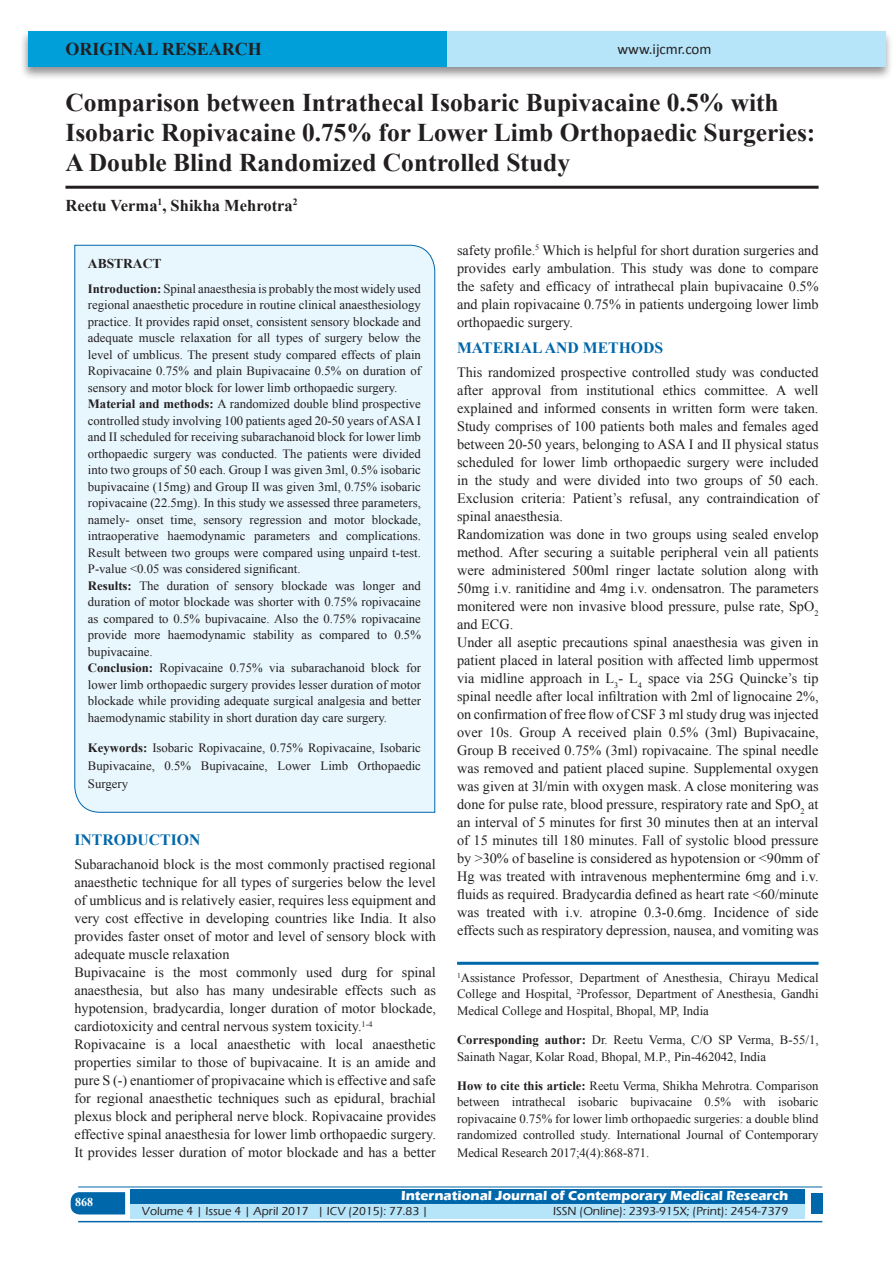
<style>
.page{position:relative;width:893px;height:1263px;background:#fff}
.page>*{position:absolute;margin:0;border:0;box-sizing:border-box;transform-origin:0 0}
.A_Title_New{font:700 25.5px/30px "Times New Roman";color:#231f20}
.AT_new{font:700 18px "Times New Roman";color:#231f20}
.AU-New{font:700 16.5px "Times New Roman";color:#231f20}
.t1{font:700 15.75px "Times New Roman";color:#0067aa}
.t2{font:15px "Calibri";color:#231f20}
.TX_New{font:14.25px/18px "Times New Roman";color:#231f20;text-align:justify}
.t3{font:700 13.5px "Eras ITC";color:#fff}
.t4{font:700 13.5px "Times New Roman";color:#231f20}
.HTC_new{font:12.75px/16.5px "Times New Roman";color:#231f20;text-align:justify}
.Affi_New{font:12.75px/16.5px "Times New Roman";color:#231f20;text-align:justify}
.Corresponding{font:12.75px/16.5px "Times New Roman";color:#231f20}
.t5{font:500 12px "Eras ITC";color:#231f20}
.t6{font:700 12px "Times New Roman";color:#fff}
.s1{font-weight:700}
</style>
<div class="page">
<div style="left:19px;top:29px;width:874px;height:52px;background:#231f20;opacity:.5"></div>
<div style="left:28px;top:31px;width:857px;height:35px;background:#b6e4f9"></div>
<div style="left:28px;top:31px;width:418px;height:35px;background:#009fda"></div>
<svg style="left:71px;top:1192px;width:54px;height:22px"></svg>
<div style="left:130px;top:1189px;width:674px;height:15px;background:#0067aa"></div>
<div style="left:130px;top:1204px;width:674px;height:15px;background:#b6e4f9"></div>
<hr style="left:78px;top:1186px;width:744px;height:1px;background:#0067aa">
<hr style="left:78px;top:1221px;width:744px;height:1px;background:#0067aa">
<div style="left:811px;top:1193px;width:11px;height:21px;background:#0067aa"></div>
<hr style="left:65px;top:186px;width:754px;height:3px;background:#231f20">
<div style="left:74px;top:244px;width:361px;height:569px;background:#e8f6fd"></div>
<hr style="left:457px;top:962px;width:362px;height:3px;background:#0067aa">
<p class="AT_new" style="left:65px;top:36px;width:198px">ORIGINAL RESEARCH</p>
<p class="t2" style="left:617px;top:40px;width:96px">www.ijcmr.com</p>
<p class="A_Title_New" style="left:65px;top:87px;width:751px">Comparison between Intrathecal Isobaric Bupivacaine 0.5% with<br>Isobaric Ropivacaine 0.75% for Lower Limb Orthopaedic Surgeries:<br>A Double Blind Randomized Controlled Study</p>
<p class="AU-New" style="left:65px;top:194px;width:234px">Reetu Verma<sup>1</sup>, Shikha Mehrotra<sup>2</sup></p>
<p class="t4" style="left:88px;top:254px;width:75px">ABSTRACT</p>
<p class="HTC_new" style="left:88px;top:280px;width:335px;text-align:left"><span class="s1">Introduction:</span> Spinal anaesthesia is probably the most widely used regional anaesthetic procedure in routine clinical anaesthesiology practice. It provides rapid onset, consistent sensory blockade and adequate muscle relaxation for all types of surgery below the level of umblicus. The present study compared effects of plain Ropivacaine 0.75% and plain Bupivacaine 0.5% on duration of sensory and motor block for lower limb orthopaedic surgery.<br><span class="s1">Material and methods:</span> A randomized double blind prospective controlled study involving 100 patients aged 20-50 years of ASA I and II scheduled for receiving subarachanoid block for lower limb orthopaedic surgery was conducted. The patients were divided into two groups of 50 each. Group I was given 3ml, 0.5% isobaric bupivacaine (15mg) and Group II was given 3ml, 0.75% isobaric ropivacaine (22.5mg). In this study we assessed three parameters, namely- onset time, sensory regression and motor blockade, intraoperative haemodynamic parameters and complications.<br>Result between two groups were compared using unpaird t-test.<br>P-value ˂0.05 was considered significant.<br><span class="s1">Results:</span> The duration of sensory blockade was longer and duration of motor blockade was shorter with 0.75% ropivacaine as compared to 0.5% bupivacaine. Also the 0.75% ropivacaine provide more haemodynamic stability as compared to 0.5% bupivacaine.<br><span class="s1">Conclusion:</span> Ropivacaine 0.75% via subarachanoid block for lower limb orthopaedic surgery provides lesser duration of motor blockade while providing adequate surgical analgesia and better haemodynamic stability in short duration day care surgery.</p>
<p class="HTC_new" style="left:88px;top:739px;width:335px;line-height:18px"><span class="s1">Keywords:</span> Isobaric Ropivacaine, 0.75% Ropivacaine, Isobaric Bupivacaine, 0.5% Bupivacaine, Lower Limb Orthopaedic Surgery</p>
<h1 class="t1" style="left:74px;top:829px;width:127px">INTRODUCTION</h1>
<p class="TX_New" style="left:74px;top:855px;width:363px">Subarachanoid block is the most commonly practised regional anaesthetic technique for all types of surgeries below the level of umblicus and is relatively easier, requires less equipment and very cost effective in developing countries like India. It also provides faster onset of motor and level of sensory block with adequate muscle relaxation</p>
<p class="TX_New" style="left:74px;top:963px;width:363px">Bupivacaine is the most commonly used durg for spinal anaesthesia, but also has many undesirable effects such as hypotension, bradycardia, longer duration of motor blockade, cardiotoxicity and central nervous system toxicity.<sup>1-4</sup></p>
<p class="TX_New" style="left:74px;top:1035px;width:363px">Ropivacaine is a local anaesthetic with local anaesthetic properties similar to those of bupivacaine. It is an amide and pure S (-) enantiomer of propivacaine which is effective and safe for regional anaesthetic techniques such as epidural, brachial plexus block and peripheral nerve block. Ropivacaine provides effective spinal anaesthesia for lower limb orthopaedic surgery.<br>It provides lesser duration of motor blockade and has a better</p>
<p class="TX_New" style="left:457px;top:241px;width:363px">safety profile.<sup>5</sup> Which is helpful for short duration surgeries and provides early ambulation. This study was done to compare the safety and efficacy of intrathecal plain bupivacaine 0.5% and plain ropivacaine 0.75% in patients undergoing lower limb orthopaedic surgery.</p>
<h1 class="t1" style="left:457px;top:336px;width:208px">MATERIAL AND METHODS</h1>
<p class="TX_New" style="left:457px;top:363px;width:363px">This randomized prospective controlled study was conducted after approval from institutional ethics committee. A well explained and informed consents in written form were taken.<br>Study comprises of 100 patients both males and females aged between 20-50 years, belonging to ASA I and II physical status scheduled for lower limb orthopaedic surgery were included in the study and were divided into two groups of 50 each.<br>Exclusion criteria: Patient’s refusal, any contraindication of spinal anaesthesia.</p>
<p class="TX_New" style="left:457px;top:525px;width:363px">Randomization was done in two groups using sealed envelop method. After securing a suitable peripheral vein all patients were administered 500ml ringer lactate solution along with 50mg i.v. ranitidine and 4mg i.v. ondensatron. The parameters monitered were non invasive blood pressure, pulse rate, SpO<sub>2 </sub>and ECG.</p>
<p class="TX_New" style="left:457px;top:633px;width:363px">Under all aseptic precautions spinal anaesthesia was given in patient placed in lateral position with affected limb uppermost via midline approach in L<sub>3</sub>- L<sub>4</sub> space via 25G Quincke’s tip spinal needle after local infiltration with 2ml of lignocaine 2%, on confirmation of free flow of CSF 3 ml study drug was injected over 10s. Group A received plain 0.5% (3ml) Bupivacaine, Group B received 0.75% (3ml) ropivacaine. The spinal needle was removed and patient placed supine. Supplemental oxygen was given at 3l/min with oxygen mask. A close monitering was done for pulse rate, blood pressure, respiratory rate and SpO<sub>2</sub> at an interval of 5 minutes for first 30 minutes then at an interval of 15 minutes till 180 minutes. Fall of systolic blood pressure by &gt;30% of baseline is considered as hypotension or ˂90mm of Hg was treated with intravenous mephentermine 6mg and i.v. fluids as required. Bradycardia defined as heart rate ˂60/minute was treated with i.v. atropine 0.3-0.6mg. Incidence of side effects such as respiratory depression, nausea, and vomiting was</p>
<p class="Affi_New" style="left:457px;top:969px;width:363px"><sup>1</sup>Assistance Professor, Department of Anesthesia, Chirayu Medical College and Hospital, <sup>2</sup>Professor, Department of Anesthesia, Gandhi Medical College and Hospital, Bhopal, MP, India</p>
<p class="Corresponding" style="left:457px;top:1031px;width:363px"><span class="s1">Corresponding author:</span> Dr. Reetu Verma, C/O SP Verma, B-55/1,<br>Sainath Nagar, Kolar Road, Bhopal, M.P., Pin-462042, India</p>
<p class="HTC_new" style="left:457px;top:1077px;width:363px"><span class="s1">How to cite this article:</span> Reetu Verma, Shikha Mehrotra. Comparison between intrathecal isobaric bupivacaine 0.5% with isobaric ropivacaine 0.75% for lower limb orthopaedic surgeries: a double blind randomized controlled study. International Journal of Contemporary</p>
<p class="HTC_new" style="left:457px;top:1144px;width:194px">Medical Research 2017;4(4):868-871.</p>
<h4 class="t6" style="left:75px;top:1194px;width:19px">868</h4>
<p class="t3" style="left:401px;top:1188px;width:389px">International Journal of Contemporary Medical Research</p>
<p class="t5" style="left:142px;top:1204px;width:288px">Volume 4 | Issue 4 | April 2017 | ICV (2015): 77.83 |</p>
<p class="t5" style="left:553px;top:1204px;width:237px">ISSN (Online): 2393-915X; (Print): 2454-7379</p>
</div>
